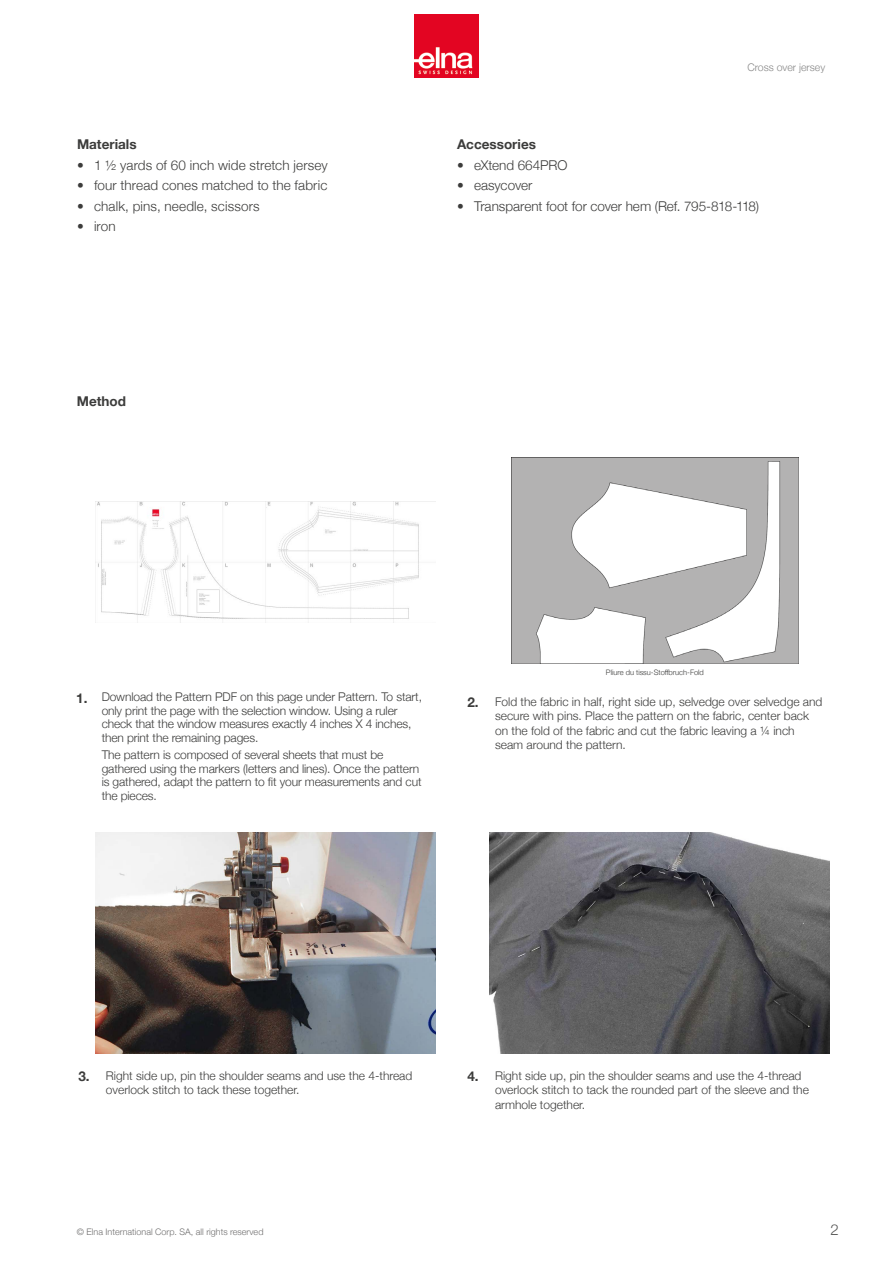
<style>
.page{position:relative;width:893px;height:1263px;background:#fff}
.page>*{position:absolute;margin:0;border:0;box-sizing:border-box;transform-origin:0 0}
.t1{font:300 15px "Helvetica Neue";color:#575756}
.t2{font:300 13.5px "Helvetica Neue";letter-spacing:.005em;color:#3c3c3b}
.t3{font:700 13.5px "Helvetica Neue";color:#3c3c3b}
.t4{font:300 12px/14.4px "Helvetica Neue";color:#3c3c3b}
.t5{font:300 10.5px "Helvetica Neue";color:#878787}
.t6{font:300 9px "Helvetica Neue";color:#706f6f}
.t7{font:300 7.5px "Helvetica Neue";color:#3c3c3b}
.s1{font-weight:700;font-size:13.5px}
</style>
<div class="page">
<img style="left:414px;top:15px;width:65px;height:63px">
<img style="left:511px;top:458px;width:287px;height:205px">
<img style="left:96px;top:832px;width:340px;height:221px">
<img style="left:489px;top:832px;width:340px;height:221px">
<img style="left:97px;top:502px;width:322px;height:120px">
<p class="t3" style="left:77px;top:134px;width:61px">Materials</p>
<p class="t2" style="left:77px;top:154px;width:252px">• 1 ½ yards of 60 inch wide stretch jersey</p>
<p class="t2" style="left:77px;top:174px;width:252px">• four thread cones matched to the fabric</p>
<p class="t2" style="left:77px;top:195px;width:184px">• chalk, pins, needle, scissors</p>
<p class="t2" style="left:77px;top:215px;width:40px">• iron</p>
<p class="t3" style="left:77px;top:391px;width:51px">Method</p>
<p class="t5" style="left:747px;top:59px;width:79px">Cross over jersey</p>
<p class="t3" style="left:457px;top:134px;width:80px">Accessories</p>
<p class="t2" style="left:457px;top:154px;width:112px">• eXtend 664PRO</p>
<p class="t2" style="left:457px;top:174px;width:77px">• easycover</p>
<p class="t2" style="left:457px;top:195px;width:304px">• Transparent foot for cover hem (Ref. 795-818-118)</p>
<p class="t4" style="left:102px;top:689px;width:322px;line-height:13.5px;text-indent:-25px"><span class="s1">1.</span> Download the Pattern PDF on this page under Pattern. To start, only print the page with the selection window. Using a ruler check that the window measures exactly 4 inches X 4 inches, then print the remaining pages.</p>
<p class="t4" style="left:102px;top:747px;width:321px;line-height:13.5px">The pattern is composed of several sheets that must be gathered using the markers (letters and lines). Once the pattern is gathered, adapt the pattern to fit your measurements and cut the pieces.</p>
<p class="t7" style="left:606px;top:666px;width:99px">Pliure du tissu-Stoffbruch-Fold</p>
<p class="t4" style="left:495px;top:693px;width:329px;text-indent:-28px"><span class="s1">2.</span> Fold the fabric in half, right side up, selvedge over selvedge and secure with pins. Place the pattern on the fabric, center back on the fold of the fabric and cut the fabric leaving a ¼ inch seam around the pattern.</p>
<p class="t4" style="left:106px;top:1067px;width:308px;text-indent:-28px"><span class="s1">3.</span> Right side up, pin the shoulder seams and use the 4-thread overlock stitch to tack these together.</p>
<p class="t4" style="left:495px;top:1067px;width:315px;text-indent:-28px"><span class="s1">4.</span> Right side up, pin the shoulder seams and use the 4-thread overlock stitch to tack the rounded part of the sleeve and the armhole together.</p>
<p class="t6" style="left:77px;top:1224px;width:188px">© Elna International Corp. SA, all rights reserved</p>
<p class="t1" style="left:830px;top:1217px;width:10px">2</p>
</div>
